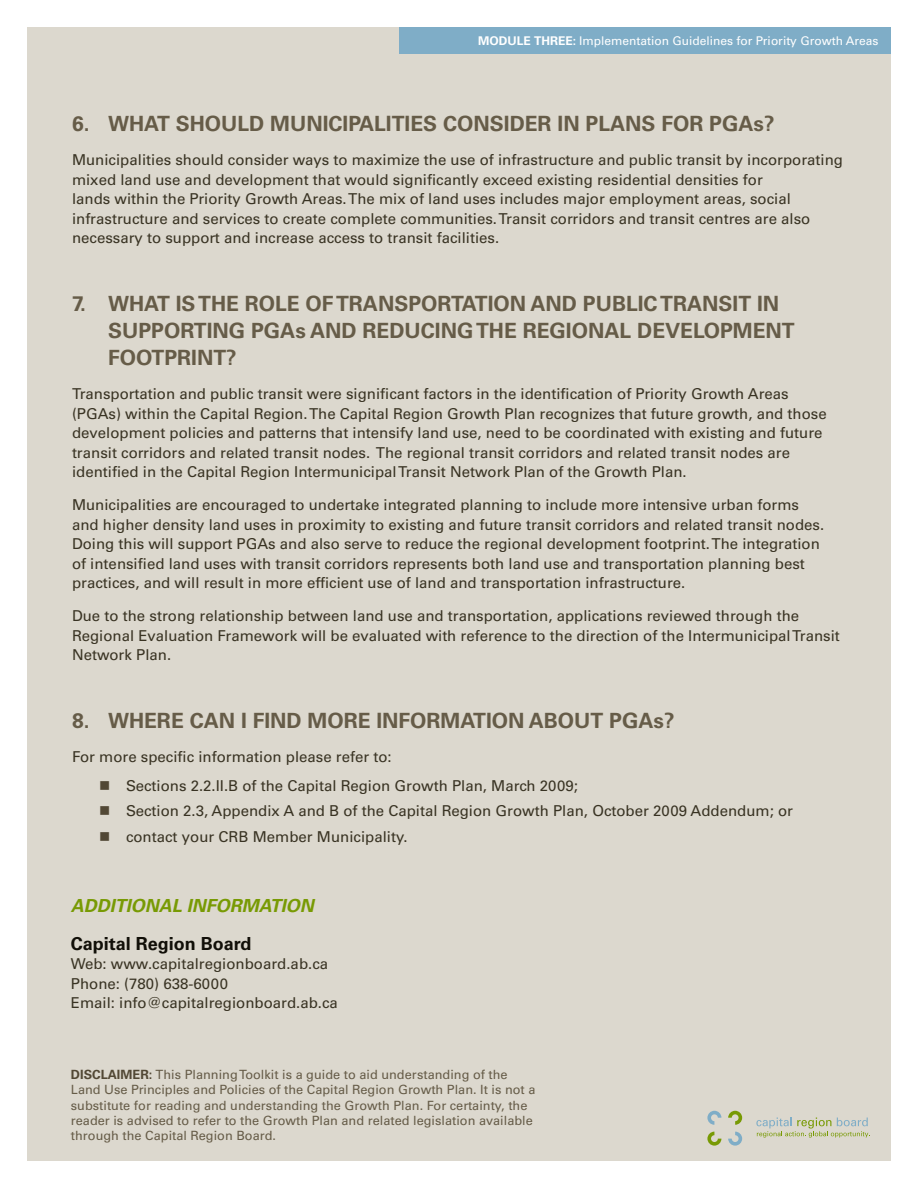
<style>
.page{position:relative;width:918px;height:1188px;background:#fff}
.page>*{position:absolute;margin:0;border:0;box-sizing:border-box;transform-origin:0 0}
.t1{font:700 21px/27px "Univers LT Std";color:#665c48}
.Figure_Title{font:italic 700 18px "Univers LT Std";color:#789a04}
.BODY{font:700 18px "Univers LT Std";color:#110f08}
.BODY-2{font:15px/19.5px "Univers LT Std";color:#393323}
.t2{font:12.75px/15.3px "Univers LT Std";color:#665c48}
.t3{font:12px "Univers LT Std";color:#fff}
.s1{font-weight:700}
.s2{font-weight:700;color:#524835}
</style>
<div class="page">
<div style="left:27px;top:27px;width:864px;height:1134px;background:#dcd8ce"></div>
<svg style="left:707px;top:1111px;width:14px;height:14px"></svg>
<svg style="left:728px;top:1111px;width:14px;height:14px"></svg>
<svg style="left:707px;top:1132px;width:14px;height:14px"></svg>
<svg style="left:728px;top:1132px;width:14px;height:14px"></svg>
<svg style="left:756px;top:1118px;width:114px;height:20px"></svg>
<div style="left:400px;top:27px;width:491px;height:27px;background:#7fadc7"></div>
<p class="t3" style="left:478px;top:33px;width:402px"><span class="s1">MODULE THREE:</span> Implementation Guidelines for Priority Growth Areas</p>
<p class="t1" style="left:72px;top:110px;width:704px">6. WHAT SHOULD MUNICIPALITIES CONSIDER IN PLANS FOR PGAs?</p>
<p class="BODY-2" style="left:72px;top:150px;width:773px">Municipalities should consider ways to maximize the use of infrastructure and public transit by incorporating mixed land use and development that would significantly exceed existing residential densities for<br>lands within the Priority Growth Areas. The mix of land uses includes major employment areas, social infrastructure and services to create complete communities. Transit corridors and transit centres are also necessary to support and increase access to transit facilities.</p>
<p class="t1" style="left:108px;top:290px;width:688px;text-indent:-36px">7. WHAT IS THE ROLE OF TRANSPORTATION AND PUBLIC TRANSIT IN<br>SUPPORTING PGAs AND REDUCING THE REGIONAL DEVELOPMENT<br>FOOTPRINT?</p>
<p class="BODY-2" style="left:72px;top:384px;width:756px">Transportation and public transit were significant factors in the identification of Priority Growth Areas (PGAs) within the Capital Region. The Capital Region Growth Plan recognizes that future growth, and those development policies and patterns that intensify land use, need to be coordinated with existing and future transit corridors and related transit nodes. The regional transit corridors and related transit nodes are identified in the Capital Region Intermunicipal Transit Network Plan of the Growth Plan.</p>
<p class="BODY-2" style="left:72px;top:495px;width:754px">Municipalities are encouraged to undertake integrated planning to include more intensive urban forms and higher density land uses in proximity to existing and future transit corridors and related transit nodes.<br>Doing this will support PGAs and also serve to reduce the regional development footprint. The integration of intensified land uses with transit corridors represents both land use and transportation planning best practices, and will result in more efficient use of land and transportation infrastructure.</p>
<p class="BODY-2" style="left:72px;top:606px;width:769px">Due to the strong relationship between land use and transportation, applications reviewed through the<br>Regional Evaluation Framework will be evaluated with reference to the direction of the Intermunicipal Transit<br>Network Plan.</p>
<p class="t1" style="left:72px;top:707px;width:604px">8. WHERE CAN I FIND MORE INFORMATION ABOUT PGAs?</p>
<p class="BODY-2" style="left:72px;top:747px;width:321px">For more specific information please refer to:</p>
<p class="BODY-2" style="left:126px;top:776px;width:453px">Sections 2.2.II.B of the Capital Region Growth Plan, March 2009;</p>
<p class="BODY-2" style="left:126px;top:801px;width:669px">Section 2.3, Appendix A and B of the Capital Region Growth Plan, October 2009 Addendum; or</p>
<p class="BODY-2" style="left:126px;top:827px;width:283px">contact your CRB Member Municipality.</p>
<p class="Figure_Title" style="left:71px;top:895px;width:245px">ADDITIONAL INFORMATION</p>
<p class="BODY" style="left:71px;top:933px;width:182px">Capital Region Board</p>
<p class="BODY-2" style="left:71px;top:954px;width:268px">Web: www.capitalregionboard.ab.ca<br>Phone: (780) 638-6000<br>Email: info@capitalregionboard.ab.ca</p>
<p class="t2" style="left:71px;top:1067px;width:466px"><span class="s2">DISCLAIMER:</span> This Planning Toolkit is a guide to aid understanding of the Land Use Principles and Policies of the Capital Region Growth Plan. It is not a substitute for reading and understanding the Growth Plan. For certainty, the reader is advised to refer to the Growth Plan and related legislation available through the Capital Region Board.</p>
</div>
